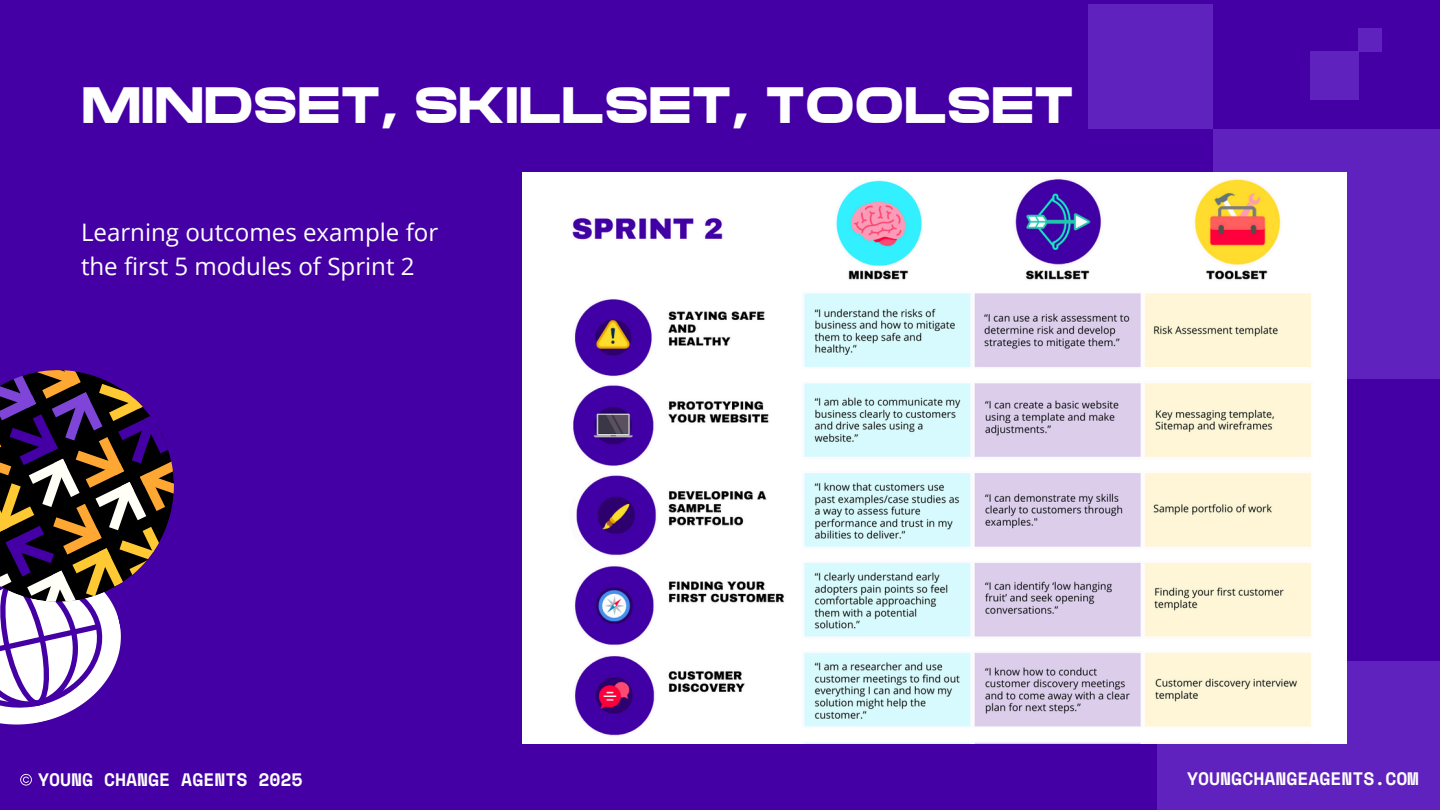
<style>
.page{position:relative;width:1440px;height:810px;background:#4400a5}
.page>*{position:absolute;margin:0;border:0;box-sizing:border-box;transform-origin:0 0}
.t1{font:700 50px "Mortend";letter-spacing:-.02em;color:#fff}
.t2{font:24.1px/33.2px "Open Sans";color:#fff}
.t3{font:700 18px "Space Mono";color:#fff}
</style>
<div class="page">
<div style="left:1310px;top:662px;width:130px;height:148px;background:#6022be"></div>
<div style="left:1158px;top:662px;width:152px;height:148px;background:#6022be"></div>
<div style="left:1338px;top:129px;width:102px;height:125px;background:#6022be"></div>
<div style="left:1338px;top:254px;width:102px;height:125px;background:#6022be"></div>
<div style="left:1213px;top:129px;width:125px;height:125px;background:#6022be"></div>
<div style="left:1310px;top:52px;width:49px;height:48px;background:#6022be"></div>
<div style="left:1359px;top:29px;width:23px;height:23px;background:#6022be"></div>
<div style="left:1088px;top:4px;width:125px;height:125px;background:#6022be"></div>
<img style="left:522px;top:173px;width:825px;height:571px">
<svg style="left:0;top:370px;width:174px;height:355px"></svg>
<svg style="left:20px;top:774px;width:12px;height:12px"></svg>
<h1 class="t1" style="left:81px;top:86px;width:995px">MINDSET, SKILLSET, TOOLSET</h1>
<p class="t2" style="left:81px;top:215px;width:359px">Learning outcomes example for the first 5 modules of Sprint 2</p>
<p class="t3" style="left:38px;top:766px;width:266px">YOUNG CHANGE AGENTS 2025</p>
<h2 class="t3" style="left:1187px;top:764px;width:233px">YOUNGCHANGEAGENTS.COM</h2>
</div>
